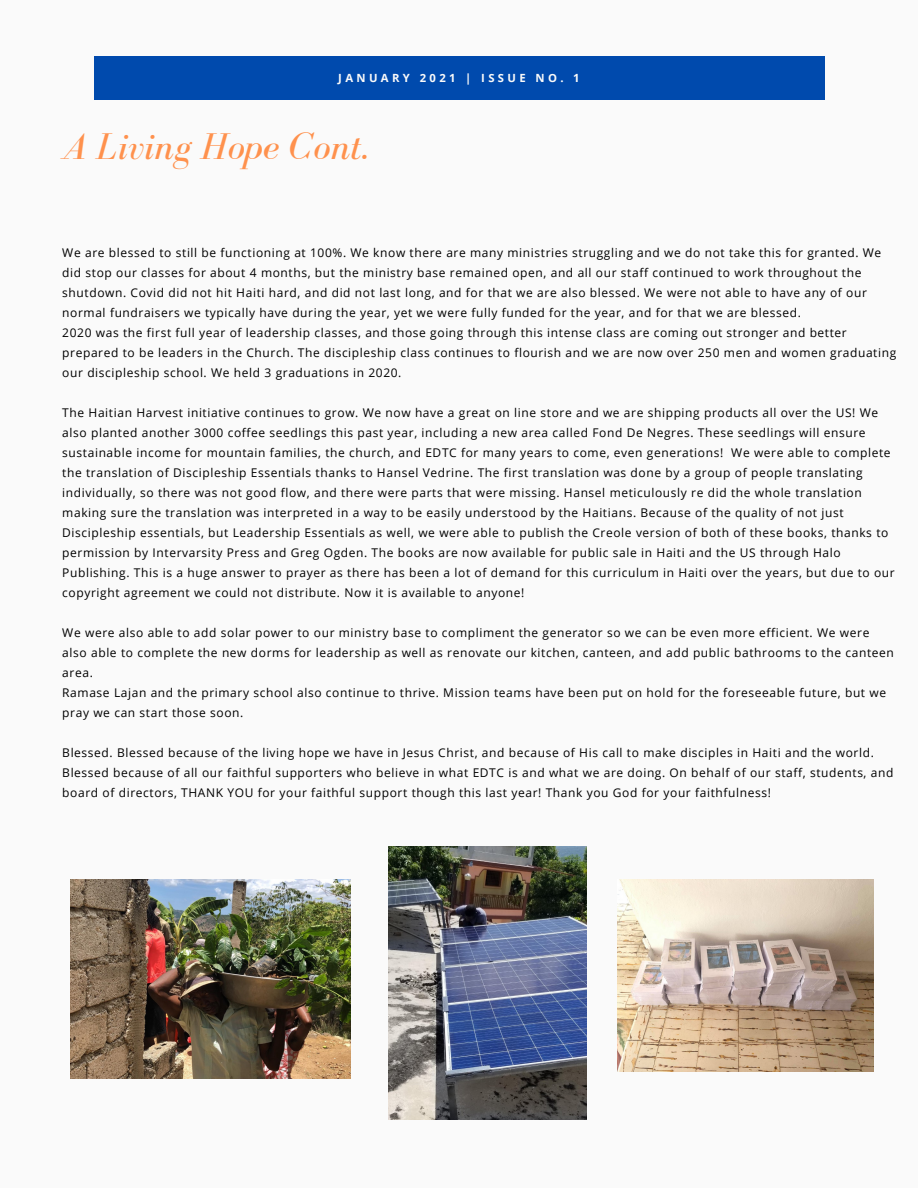
<style>
.page{position:relative;width:918px;height:1188px;background:#fafafa}
.page>*{position:absolute;margin:0;border:0;box-sizing:border-box;transform-origin:0 0}
.t1{font:italic 38.25px "Bodoni FLF";color:#ff914d}
.t2{font:12px/20px "Open Sans";letter-spacing:.05em;color:#000}
.t3{font:700 11.25px "Open Sans";letter-spacing:.3em;color:#fafafa}
</style>
<div class="page">
<div style="left:94px;top:56px;width:730px;height:44px;background:#004aad"></div>
<img style="left:70px;top:879px;width:280px;height:199px">
<img style="left:617px;top:879px;width:257px;height:193px">
<img style="left:389px;top:846px;width:198px;height:274px">
<p class="t3" style="left:338px;top:70px;width:243px">JANUARY 2021 | ISSUE NO. 1</p>
<p class="t1" style="left:62px;top:126px;width:307px">A Living Hope Cont.</p>
<p class="t2" style="left:62px;top:242px;width:821px">We are blessed to still be functioning at 100%. We know there are many ministries struggling and we do not take this for granted. We did stop our classes for about 4 months, but the ministry base remained open, and all our staff continued to work throughout the shutdown. Covid did not hit Haiti hard, and did not last long, and for that we are also blessed. We were not able to have any of our normal fundraisers we typically have during the year, yet we were fully funded for the year, and for that we are blessed.</p>
<p class="t2" style="left:62px;top:322px;width:835px">2020 was the first full year of leadership classes, and those going through this intense class are coming out stronger and better prepared to be leaders in the Church. The discipleship class continues to flourish and we are now over 250 men and women graduating our discipleship school. We held 3 graduations in 2020.</p>
<p class="t2" style="left:62px;top:402px;width:834px">The Haitian Harvest initiative continues to grow. We now have a great on line store and we are shipping products all over the US! We also planted another 3000 coffee seedlings this past year, including a new area called Fond De Negres. These seedlings will ensure sustainable income for mountain families, the church, and EDTC for many years to come, even generations! We were able to complete the translation of Discipleship Essentials thanks to Hansel Vedrine. The first translation was done by a group of people translating individually, so there was not good flow, and there were parts that were missing. Hansel meticulously re did the whole translation making sure the translation was interpreted in a way to be easily understood by the Haitians. Because of the quality of not just Discipleship essentials, but Leadership Essentials as well, we were able to publish the Creole version of both of these books, thanks to permission by Intervarsity Press and Greg Ogden. The books are now available for public sale in Haiti and the US through Halo Publishing. This is a huge answer to prayer as there has been a lot of demand for this curriculum in Haiti over the years, but due to our copyright agreement we could not distribute. Now it is available to anyone!</p>
<p class="t2" style="left:62px;top:622px;width:833px">We were also able to add solar power to our ministry base to compliment the generator so we can be even more efficient. We were also able to complete the new dorms for leadership as well as renovate our kitchen, canteen, and add public bathrooms to the canteen area.</p>
<p class="t2" style="left:62px;top:682px;width:825px">Ramase Lajan and the primary school also continue to thrive. Mission teams have been put on hold for the foreseeable future, but we pray we can start those soon.</p>
<p class="t2" style="left:62px;top:742px;width:833px">Blessed. Blessed because of the living hope we have in Jesus Christ, and because of His call to make disciples in Haiti and the world.<br>Blessed because of all our faithful supporters who believe in what EDTC is and what we are doing. On behalf of our staff, students, and board of directors, THANK YOU for your faithful support though this last year! Thank you God for your faithfulness!</p>
</div>
